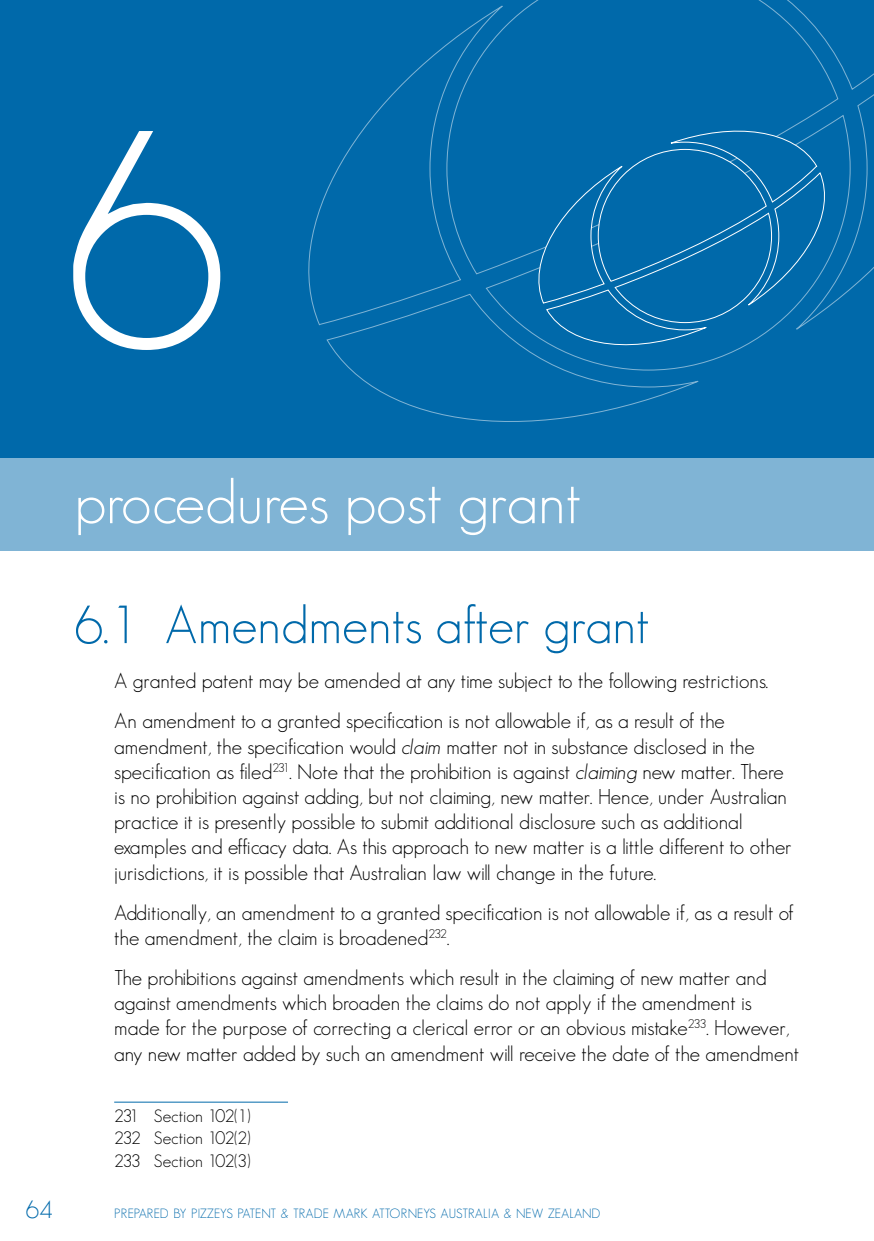
<style>
.page{position:relative;width:874px;height:1241px;background:#fff}
.page>*{position:absolute;margin:0;border:0;box-sizing:border-box;transform-origin:0 0}
.t1{font:300 299.25px "Geosans";color:#fff}
.t2{font:300 61.25px "Geosans";color:#fff}
.t3{font:300 52.5px "Geosans";color:#0069aa}
.t4{font:300 24.5px "Geosans";color:#0069aa}
.t5{font:300 21px/25.2px "Geosans";color:#000}
.t6{font:300 17.5px/22.1px "Geosans";color:#000;text-align:justify}
.t7{font:300 13.12px "Geosans";letter-spacing:-.01em;color:#0069aa}
.s1{font-style:italic}
</style>
<div class="page">
<div style="left:0;top:0;width:873px;height:462px;background:#0069aa"></div>
<div style="left:0;top:458px;width:873px;height:93px;background:#80b4d5"></div>
<svg style="left:308px;top:0;width:565px;height:422px"></svg>
<svg style="left:525px;top:121px;width:311px;height:235px"></svg>
<hr style="left:114px;top:1101px;width:174px;height:1px;background:#0069aa">
<h1 class="t1" style="left:64px;top:74px;width:165px">6</h1>
<h2 class="t2" style="left:74px;top:468px;width:508px">procedures post grant</h2>
<h3 class="t3" style="left:74px;top:595px;width:576px">6.1 Amendments after grant</h3>
<p class="t5" style="left:114px;top:660px;width:655px;line-height:40.1px">A granted patent may be amended at any time subject to the following restrictions.<br>An amendment to a granted specification is not allowable if, as a result of the</p>
<p class="t5" style="left:114px;top:733px;width:678px">amendment, the specification would <span class="s1">claim</span> matter not in substance disclosed in the specification as filed<sup>231</sup>. Note that the prohibition is against <span class="s1">claiming</span> new matter. There is no prohibition against adding, but not claiming, new matter. Hence, under Australian practice it is presently possible to submit additional disclosure such as additional examples and efficacy data. As this approach to new matter is a little different to other jurisdictions, it is possible that Australian law will change in the future.</p>
<p class="t5" style="left:114px;top:899px;width:680px">Additionally, an amendment to a granted specification is not allowable if, as a result of the amendment, the claim is broadened<sup>232</sup>.</p>
<p class="t5" style="left:114px;top:965px;width:686px">The prohibitions against amendments which result in the claiming of new matter and against amendments which broaden the claims do not apply if the amendment is made for the purpose of correcting a clerical error or an obvious mistake<sup>233</sup>. However, any new matter added by such an amendment will receive the date of the amendment</p>
<p class="t6" style="left:114px;top:1104px;width:138px">231 Section 102(1)<br>232 Section 102(2)<br>233 Section 102(3)</p>
<p class="t4" style="left:26px;top:1195px;width:28px">64</p>
<p class="t7" style="left:114px;top:1205px;width:15px">Prepared</p>
<p class="t7" style="left:173px;top:1205px;width:48px">by Pizzeys</p>
<p class="t7" style="left:237px;top:1205px;width:13px">Patent</p>
<p class="t7" style="left:281px;top:1205px;width:26px">&amp; Trade</p>
<p class="t7" style="left:333px;top:1205px;width:54px">Mark Attorneys</p>
<p class="t7" style="left:440px;top:1205px;width:16px">Australia</p>
<p class="t7" style="left:503px;top:1205px;width:53px">&amp; New Zealand</p>
</div>
